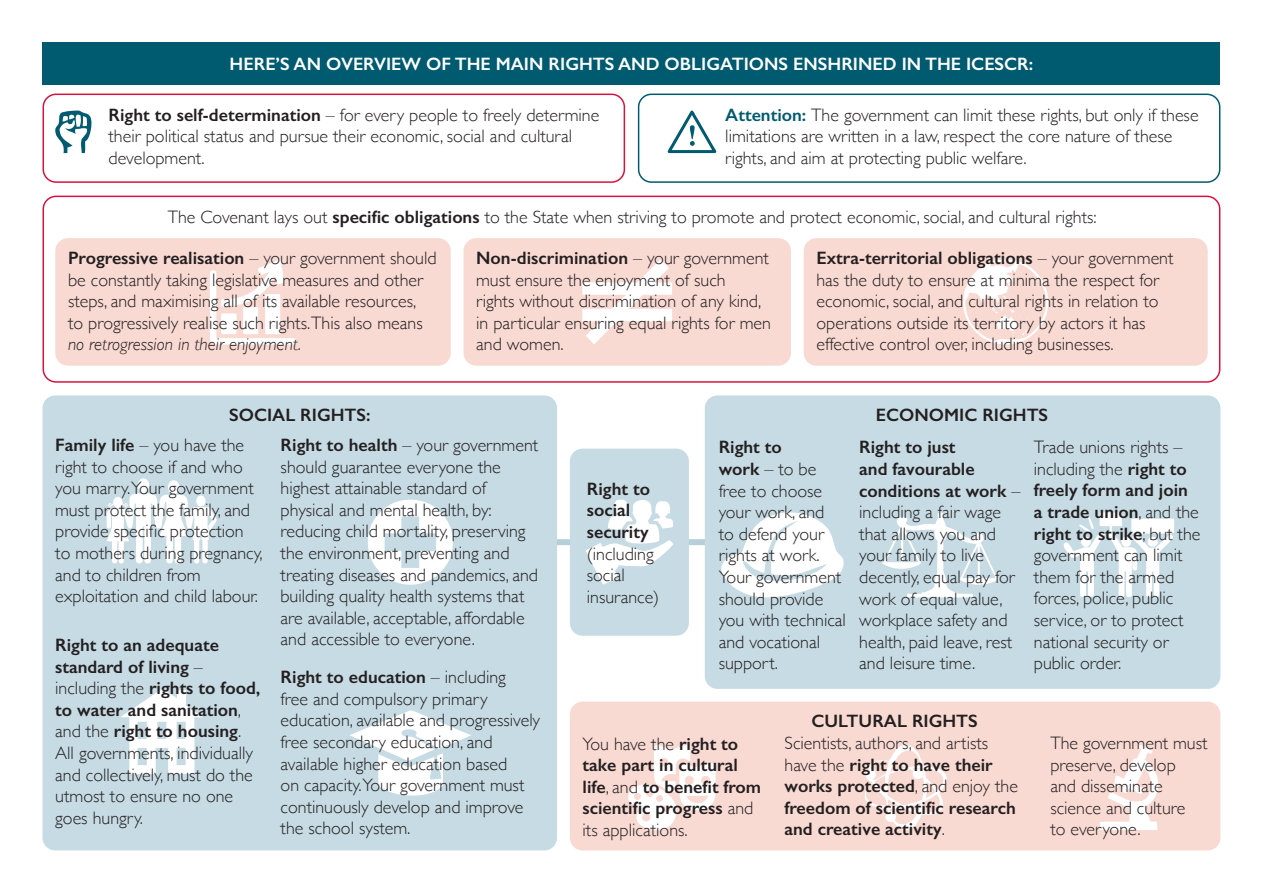
<style>
.page{position:relative;width:1263px;height:893px;background:#fff}
.page>*{position:absolute;margin:0;border:0;box-sizing:border-box;transform-origin:0 0}
.t1{font:300 18px/21.6px "Gill Sans";color:#231f20}
.t2{font:600 18px/21.6px "Gill Sans";color:#231f20}
.t3{font:600 18px "Gill Sans";color:#fff}
.t4{font:italic 300 18px "Gill Sans";color:#231f20}
.s1{font-weight:600;color:#005b70}
.s2{font-weight:600}
.s3{font-weight:300}
</style>
<div class="page">
<div style="left:544px;top:539px;width:170px;height:6px;background:#b6cfd9"></div>
<div style="left:705px;top:395px;width:515px;height:294px;background:#c6dbe3;border-radius:13px"></div>
<div style="left:570px;top:702px;width:650px;height:148px;background:#f9dad3;border-radius:13px"></div>
<div style="left:43px;top:395px;width:514px;height:455px;background:#c6dbe3;border-radius:13px"></div>
<div style="left:43px;top:196px;width:1177px;height:187px;border:2px solid #d7123e;border-radius:13px"></div>
<div style="left:55px;top:238px;width:396px;height:128px;background:#f9dad3;border-radius:13px"></div>
<div style="left:463px;top:238px;width:328px;height:128px;background:#f9dad3;border-radius:13px"></div>
<div style="left:804px;top:238px;width:404px;height:128px;background:#f9dad3;border-radius:13px"></div>
<div style="left:570px;top:449px;width:119px;height:187px;background:#c6dbe3;border-radius:13px"></div>
<div style="left:43px;top:43px;width:1177px;height:42px;background:#005b70"></div>
<div style="left:638px;top:94px;width:582px;height:89px;border:2px solid #005b70;border-radius:13px"></div>
<svg style="left:721px;top:512px;width:123px;height:86px"></svg>
<svg style="left:1064px;top:512px;width:110px;height:85px"></svg>
<svg style="left:882px;top:512px;width:116px;height:85px"></svg>
<svg style="left:586px;top:500px;width:87px;height:85px"></svg>
<svg style="left:121px;top:689px;width:82px;height:85px"></svg>
<svg style="left:107px;top:478px;width:110px;height:85px"></svg>
<svg style="left:368px;top:500px;width:85px;height:85px"></svg>
<svg style="left:350px;top:710px;width:121px;height:86px"></svg>
<svg style="left:864px;top:745px;width:83px;height:85px"></svg>
<svg style="left:1100px;top:745px;width:58px;height:85px"></svg>
<svg style="left:628px;top:745px;width:87px;height:85px"></svg>
<svg style="left:963px;top:259px;width:85px;height:85px"></svg>
<svg style="left:210px;top:260px;width:86px;height:84px"></svg>
<svg style="left:582px;top:259px;width:90px;height:85px"></svg>
<div style="left:43px;top:94px;width:582px;height:89px;border:2px solid #d7123e;border-radius:13px"></div>
<svg style="left:55px;top:110px;width:37px;height:43px"></svg>
<svg style="left:668px;top:111px;width:48px;height:42px"></svg>
<p class="t3" style="left:230px;top:53px;width:805px">HERE’S AN OVERVIEW OF THE MAIN RIGHTS AND OBLIGATIONS ENSHRINED IN THE ICESCR:</p>
<p class="t1" style="left:725px;top:103px;width:475px"><span class="s1">Attention:</span> The government can limit these rights, but only if these limitations are written in a law, respect the core nature of these rights, and aim at protecting public welfare.</p>
<p class="t1" style="left:108px;top:103px;width:492px"><span class="s2">Right to self-determination</span> – for every people to freely determine their political status and pursue their economic, social and cultural development.</p>
<p class="t1" style="left:168px;top:205px;width:930px">The Covenant lays out <span class="s2">specific obligations</span> to the State when striving to promote and protect economic, social, and cultural rights:</p>
<p class="t1" style="left:68px;top:246px;width:370px"><span class="s2">Progressive realisation</span> – your government should be constantly taking legislative measures and other steps, and maximising all of its available resources,<br>to progressively realise such rights.This also means</p>
<p class="t4" style="left:68px;top:334px;width:234px">no retrogression in their enjoyment.</p>
<p class="t2" style="left:229px;top:404px;width:143px">SOCIAL RIGHTS:</p>
<p class="t1" style="left:476px;top:246px;width:296px"><span class="s2">Non-discrimination</span> – your government must ensure the enjoyment of such<br>rights without discrimination of any kind, in particular ensuring equal rights for men and women.</p>
<p class="t1" style="left:816px;top:246px;width:359px"><span class="s2">Extra-territorial obligations</span> – your government has the duty to ensure at minima the respect for economic, social, and cultural rights in relation to operations outside its territory by actors it has effective control over, including businesses.</p>
<p class="t2" style="left:876px;top:404px;width:174px">ECONOMIC RIGHTS</p>
<p class="t1" style="left:55px;top:433px;width:209px"><span class="s2">Family life</span> – you have the right to choose if and who you marry.Your government must protect the family, and provide specific protection to mothers during pregnancy, and to children from exploitation and child labour.</p>
<p class="t1" style="left:55px;top:633px;width:207px"><span class="s2">Right to an adequate standard of living</span> – including the <span class="s2">rights to food, to water and sanitation</span>, and the <span class="s2">right to housing</span>.<br>All governments, individually and collectively, must do the utmost to ensure no one goes hungry.</p>
<p class="t1" style="left:281px;top:433px;width:259px"><span class="s2">Right to health</span> – your government should guarantee everyone the highest attainable standard of physical and mental health, by: reducing child mortality, preserving the environment, preventing and treating diseases and pandemics, and building quality health systems that are available, acceptable, affordable and accessible to everyone.</p>
<p class="t1" style="left:281px;top:666px;width:261px"><span class="s2">Right to education</span> – including<br>free and compulsory primary education, available and progressively free secondary education, and available higher education based<br>on capacity.Your government must continuously develop and improve the school system.</p>
<p class="t2" style="left:587px;top:478px;width:65px">Right to social security</p>
<p class="t1" style="left:587px;top:542px;width:74px">(including social insurance)</p>
<p class="t1" style="left:719px;top:436px;width:129px"><span class="s2">Right to<br>work</span> – to be free to choose your work, and<br>to defend your rights at work.<br>Your government should provide you with technical and vocational support.</p>
<p class="t1" style="left:859px;top:436px;width:163px"><span class="s2">Right to just<br>and favourable conditions at work</span> – including a fair wage that allows you and your family to live decently, equal pay for work of equal value, workplace safety and health, paid leave, rest and leisure time.</p>
<p class="t1" style="left:1034px;top:436px;width:168px">Trade unions rights – including the <span class="s2">right to freely form and join a trade union</span>, and the <span class="s2">right to strike</span>; but the government can limit them for the armed forces, police, public service, or to protect national security or public order.</p>
<p class="t2" style="left:811px;top:710px;width:168px">CULTURAL RIGHTS</p>
<p class="t2" style="left:583px;top:732px;width:180px"><span class="s3">You have the</span> right to take part in cultural life<span class="s3">, and</span> to benefit from scientific progress <span class="s3">and its applications.</span></p>
<p class="t2" style="left:784px;top:732px;width:235px"><span class="s3">Scientists, authors, and artists have the</span> right to have their works protected<span class="s3">, and enjoy the </span>freedom of scientific research and creative activity<span class="s3">.</span></p>
<p class="t1" style="left:1050px;top:731px;width:159px">The government must preserve, develop<br>and disseminate science and culture<br>to everyone.</p>
</div>
